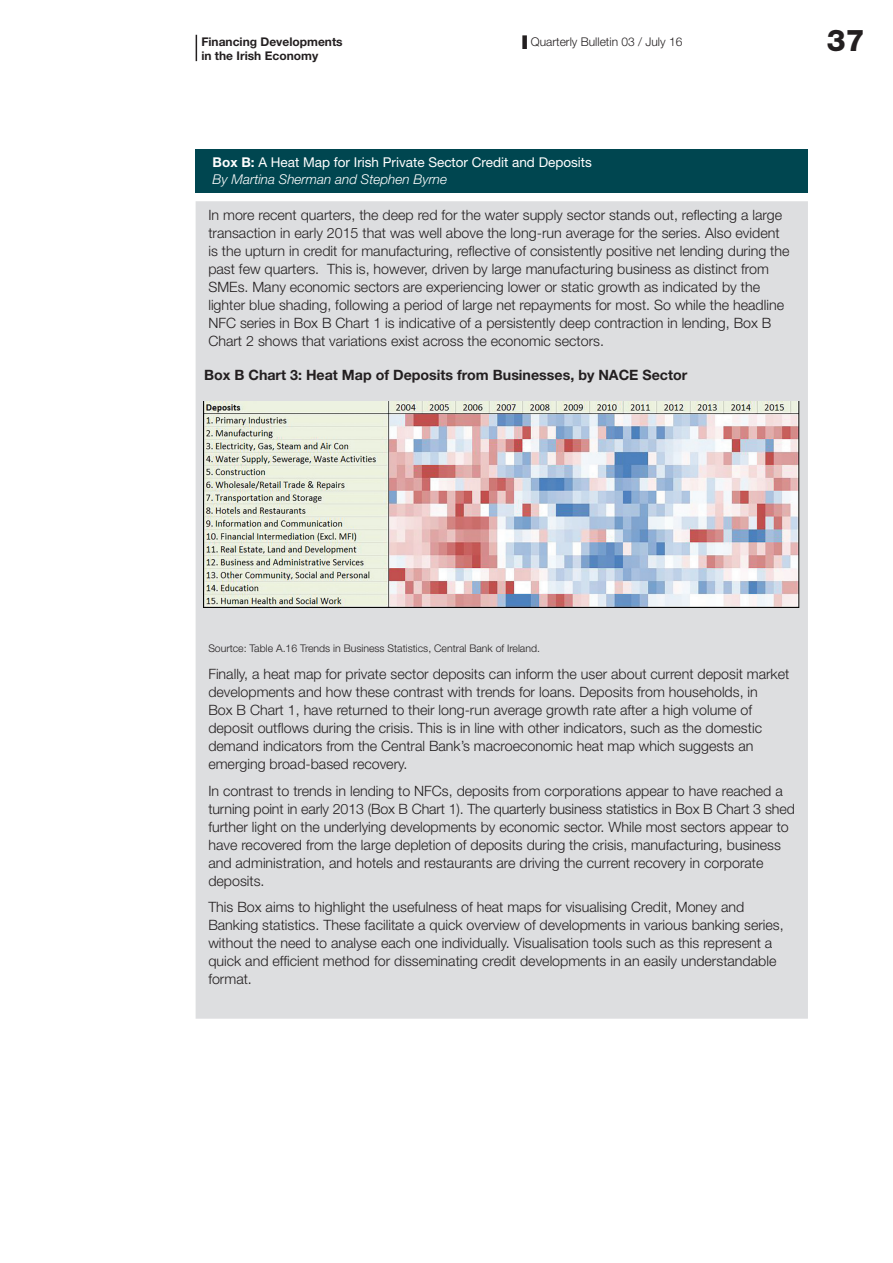
<style>
.page{position:relative;width:893px;height:1263px;background:#fff}
.page>*{position:absolute;margin:0;border:0;box-sizing:border-box;transform-origin:0 0}
.t1{font:800 30px "Helvetica Neue LT Std";color:#231f20}
.t2{font:300 14.25px/18px "Helvetica Neue LT Std";color:#231f20}
.t3{font:700 14.25px "Helvetica Neue LT Std";color:#231f20}
.t4{font:13.5px/17.2px "Helvetica Neue LT Std";color:#fff}
.t5{font:700 12px/14.4px "Helvetica Neue LT Std";color:#231f20}
.t6{font:300 12px "Helvetica Neue LT Std";color:#231f20}
.t7{font:300 10.5px "Helvetica Neue LT Std";color:#231f20}
.s1{font-weight:700}
.s2{font-weight:300;font-style:italic}
</style>
<div class="page">
<div style="left:522px;top:35px;width:5px;height:14px;background:#231f20"></div>
<svg style="left:196px;top:35px;width:1px;height:26px"></svg>
<div style="left:196px;top:149px;width:612px;height:44px;background:#004650"></div>
<div style="left:196px;top:201px;width:612px;height:818px;background:#dddee0"></div>
<img style="left:204px;top:402px;width:596px;height:206px">
<p class="t5" style="left:201px;top:34px;width:143px">Financing Developments in the Irish Economy</p>
<p class="t6" style="left:531px;top:34px;width:153px">Quarterly Bulletin 03 / July 16</p>
<h1 class="t1" style="left:827px;top:23px;width:39px">37</h1>
<p class="t4" style="left:213px;top:153px;width:381px"><span class="s1">Box B:</span> A Heat Map for Irish Private Sector Credit and Deposits<br><span class="s2">By Martina Sherman and Stephen Byrne</span></p>
<p class="t2" style="left:208px;top:206px;width:583px">In more recent quarters, the deep red for the water supply sector stands out, reflecting a large transaction in early 2015 that was well above the long-run average for the series. Also evident is the upturn in credit for manufacturing, reflective of consistently positive net lending during the past few quarters. This is, however, driven by large manufacturing business as distinct from SMEs. Many economic sectors are experiencing lower or static growth as indicated by the lighter blue shading, following a period of large net repayments for most. So while the headline NFC series in Box B Chart 1 is indicative of a persistently deep contraction in lending, Box B Chart 2 shows that variations exist across the economic sectors.</p>
<p class="t3" style="left:204px;top:366px;width:485px">Box B Chart 3: Heat Map of Deposits from Businesses, by NACE Sector</p>
<p class="t7" style="left:208px;top:642px;width:333px">Sourtce: Table A.16 Trends in Business Statistics, Central Bank of Ireland.</p>
<p class="t2" style="left:208px;top:665px;width:582px">Finally, a heat map for private sector deposits can inform the user about current deposit market developments and how these contrast with trends for loans. Deposits from households, in<br>Box B Chart 1, have returned to their long-run average growth rate after a high volume of deposit outflows during the crisis. This is in line with other indicators, such as the domestic demand indicators from the Central Bank’s macroeconomic heat map which suggests an emerging broad-based recovery.</p>
<p class="t2" style="left:208px;top:781px;width:588px">In contrast to trends in lending to NFCs, deposits from corporations appear to have reached a turning point in early 2013 (Box B Chart 1). The quarterly business statistics in Box B Chart 3 shed further light on the underlying developments by economic sector. While most sectors appear to have recovered from the large depletion of deposits during the crisis, manufacturing, business and administration, and hotels and restaurants are driving the current recovery in corporate deposits.</p>
<p class="t2" style="left:208px;top:898px;width:577px">This Box aims to highlight the usefulness of heat maps for visualising Credit, Money and Banking statistics. These facilitate a quick overview of developments in various banking series, without the need to analyse each one individually. Visualisation tools such as this represent a quick and efficient method for disseminating credit developments in an easily understandable format.</p>
</div>
